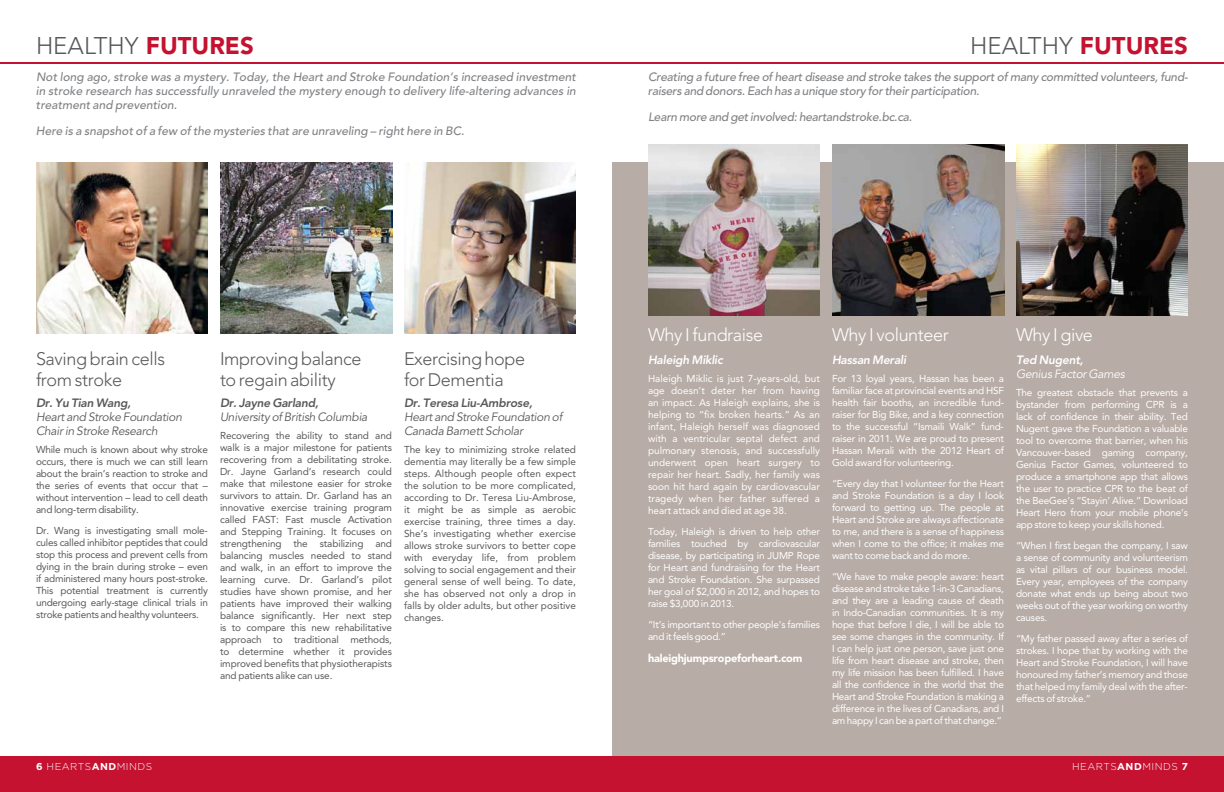
<style>
.page{position:relative;width:1224px;height:792px;background:#fff}
.page>*{position:absolute;margin:0;border:0;box-sizing:border-box;transform-origin:0 0}
.t1{font:300 24px "Avenir LT Std";color:#58595b}
.t2{font:300 18px/21.6px "Avenir LT Std";letter-spacing:-.02em;color:#58595b}
.t3{font:300 18px "Avenir LT Std";letter-spacing:-.02em;color:#fff}
.t4{font:italic 500 12px/14px "Avenir LT Std";letter-spacing:-.02em;color:#808285;text-align:justify}
.t5{font:italic 12px/14.4px "Avenir LT Std";letter-spacing:-.02em;color:#58595b}
.t6{font:italic 500 12px "Avenir LT Std";color:#808285}
.t7{font:italic 800 12px "Avenir LT Std";letter-spacing:-.02em;color:#58595b}
.t8{font:italic 800 12px "Avenir LT Std";letter-spacing:-.02em;color:#fff}
.t9{font:italic 12px "Avenir LT Std";letter-spacing:-.02em;color:#fff}
.t10{font:900 11px "Avenir LT Std";letter-spacing:-.02em;color:#fff}
.t11{font:10px/12px "Avenir LT Std";letter-spacing:-.02em;color:#fff;text-align:justify}
.t12{font:10px/12px "Avenir LT Std";letter-spacing:-.015em;color:#58595b;text-align:justify}
.t13{font:300 10px "Gotham";letter-spacing:.05em;color:#fff}
.s1{font-weight:900;color:#c41230}
.s2{font-weight:700}
</style>
<div class="page">
<div style="left:612px;top:162px;width:612px;height:594px;background:#b7aca6"></div>
<hr style="left:0;top:62px;width:612px;height:2px;background:#c41230">
<hr style="left:612px;top:62px;width:612px;height:2px;background:#c41230">
<div style="left:0;top:756px;width:612px;height:36px;background:#c41230"></div>
<div style="left:612px;top:756px;width:612px;height:36px;background:#c41230"></div>
<img style="left:36px;top:162px;width:172px;height:172px">
<img style="left:220px;top:162px;width:172px;height:172px">
<img style="left:404px;top:162px;width:172px;height:172px">
<img style="left:648px;top:144px;width:172px;height:172px">
<img style="left:832px;top:144px;width:172px;height:172px">
<img style="left:1016px;top:144px;width:172px;height:172px">
<h1 class="t1" style="left:36px;top:32px;width:217px">Healthy <span class="s1">Futures</span></h1>
<h1 class="t1" style="left:970px;top:32px;width:217px">Healthy <span class="s1">Futures</span></h1>
<p class="t4" style="left:36px;top:70px;width:542px">Not long ago, stroke was a mystery. Today, the Heart and Stroke Foundation’s increased investment in stroke research has successfully unraveled the mystery enough to delivery life-altering advances in treatment and prevention.</p>
<p class="t6" style="left:36px;top:124px;width:430px">Here is a snapshot of a few of the mysteries that are unraveling – right here in BC.</p>
<p class="t4" style="left:648px;top:70px;width:542px">Creating a future free of heart disease and stroke takes the support of many committed volunteers, fund&shy;raisers and donors. Each has a unique story for their participation.</p>
<p class="t4" style="left:648px;top:110px;width:266px">Learn more and get involved: heartandstroke.bc.ca.</p>
<h2 class="t2" style="left:36px;top:348px;width:131px">Saving brain cells from stroke</h2>
<p class="t7" style="left:36px;top:395px;width:96px">Dr. Yu Tian Wang,</p>
<p class="t5" style="left:36px;top:410px;width:148px">Heart and Stroke Foundation<br>Chair in Stroke Research</p>
<p class="t12" style="left:36px;top:444px;width:174px">While much is known about why stroke occurs, there is much we can still learn about the brain’s reaction to stroke and the series of events that occur that – without intervention – lead to cell death and long-term disability.</p>
<p class="t12" style="left:36px;top:525px;width:174px">Dr. Wang is investigating small mole&shy;cules called inhibitor peptides that could stop this process and prevent cells from dying in the brain during stroke – even if administered many hours post-stroke.<br>This potential treatment is currently undergoing early-stage clinical trials in stroke patients and healthy volunteers.</p>
<h2 class="t2" style="left:220px;top:348px;width:143px">I mproving balance to regain ability</h2>
<p class="t7" style="left:220px;top:395px;width:100px">Dr. Jayne Garland,</p>
<p class="t5" style="left:220px;top:410px;width:149px">University of British Columbia</p>
<p class="t12" style="left:220px;top:430px;width:174px">Recovering the ability to stand and walk is a major milestone for patients recovering from a debilitating stroke.<br>Dr. Jayne Garland’s research could make that milestone easier for stroke survivors to attain. Dr. Garland has an innovative exercise training program called FAST: Fast muscle Activation and Stepping Training. It focuses on strengthening the stabilizing and balancing muscles needed to stand and walk, in an effort to improve the learning curve. Dr. Garland’s pilot studies have shown promise, and her patients have improved their walking balance significantly. Her next step is to compare this new rehabilitative approach to traditional methods, to determine whether it provides improved benefits that physiotherapists and patients alike can use.</p>
<h2 class="t2" style="left:404px;top:348px;width:123px">Exercising hope for Dementia</h2>
<p class="t7" style="left:404px;top:395px;width:130px">Dr. Teresa Liu-Ambrose,</p>
<p class="t5" style="left:404px;top:410px;width:160px">Heart and Stroke Foundation of<br>Canada Barnett Scholar</p>
<p class="t12" style="left:404px;top:444px;width:174px">The key to minimizing stroke related dementia may literally be a few simple steps. Although people often expect the solution to be more complicated, according to Dr. Teresa Liu-Ambrose, it might be as simple as aerobic exercise training, three times a day.<br>She’s investigating whether exercise allows stroke survivors to better cope with everyday life, from problem solving to social engagement and their general sense of well being. To date, she has observed not only a drop in falls by older adults, but other positive changes.</p>
<h2 class="t3" style="left:648px;top:324px;width:117px">Why I fundraise</h2>
<p class="t8" style="left:648px;top:353px;width:76px">Haleigh Miklic</p>
<p class="t11" style="left:648px;top:373px;width:174px">Haleigh Miklic is just 7-years-old, but age doesn’t deter her from having an impact. As Haleigh explains, she is helping to “fix broken hearts.” As an infant, Haleigh herself was diagnosed with a ventricular septal defect and pulmonary stenosis, and successfully underwent open heart surgery to repair her heart. Sadly, her family was soon hit hard again by cardiovascular tragedy when her father suffered a heart attack and died at age 38.</p>
<p class="t11" style="left:648px;top:526px;width:174px">Today, Haleigh is driven to help other families touched by cardiovascular disease, by participating in JUMP Rope for Heart and fundraising for the Heart and Stroke Foundation. She surpassed her goal of $2,000 in 2012, and hopes to raise $3,000 in 2013.</p>
<p class="t11" style="left:648px;top:619px;width:173px">“It’s important to other people’s families and it feels good.”</p>
<p class="t10" style="left:648px;top:652px;width:156px">haleighjumpsropeforheart.com</p>
<h2 class="t3" style="left:832px;top:324px;width:118px">Why I volunteer</h2>
<p class="t8" style="left:832px;top:353px;width:76px">Hassan Merali</p>
<p class="t11" style="left:832px;top:373px;width:174px">For 13 loyal years, Hassan has been a familiar face at provincial events and HSF health fair booths, an incredible fund&shy;raiser for Big Bike, and a key connection to the successful “Ismaili Walk” fund&shy;raiser in 2011. We are proud to present Hassan Merali with the 2012 Heart of Gold award for volunteering.</p>
<p class="t11" style="left:832px;top:478px;width:174px">“Every day that I volunteer for the Heart and Stroke Foundation is a day I look forward to getting up. The people at Heart and Stroke are always affectionate to me, and there is a sense of happiness when I come to the office; it makes me want to come back and do more.</p>
<p class="t11" style="left:832px;top:571px;width:174px">“We have to make people aware: heart disease and stroke take 1-in-3 Canadians, and they are a leading cause of death in Indo-Canadian communities. It is my hope that before I die, I will be able to see some changes in the community. If I can help just one person, save just one life from heart disease and stroke, then my life mission has been fulfilled. I have all the confidence in the world that the Heart and Stroke Foundation is making a difference in the lives of Canadians, and I am happy I can be a part of that change.”</p>
<h2 class="t3" style="left:1016px;top:324px;width:78px">Why I give</h2>
<p class="t8" style="left:1016px;top:353px;width:69px">Ted Nugent,</p>
<p class="t9" style="left:1016px;top:367px;width:111px">Genius Factor Games</p>
<p class="t11" style="left:1016px;top:387px;width:174px">The greatest obstacle that prevents a bystander from performing CPR is a lack of confidence in their ability. Ted Nugent gave the Foundation a valuable tool to overcome that barrier, when his Vancouver-based gaming company, Genius Factor Games, volunteered to produce a smartphone app that allows the user to practice CPR to the beat of the BeeGee’s “Stayin’ Alive.” Download Heart Hero from your mobile phone’s app store to keep your skills honed.</p>
<p class="t11" style="left:1016px;top:540px;width:174px">“When I first began the company, I saw a sense of community and volunteerism as vital pillars of our business model.<br>Every year, employees of the company donate what ends up being about two weeks out of the year working on worthy causes.</p>
<p class="t11" style="left:1016px;top:633px;width:174px">“My father passed away after a series of strokes. I hope that by working with the Heart and Stroke Foundation, I will have honoured my father’s memory and those that helped my family deal with the after&shy;effects of stroke.”</p>
<p class="t13" style="left:36px;top:760px;width:118px"><span class="s2">6</span> HEARTS<span class="s2">AND</span>MINDS</p>
<p class="t13" style="left:1072px;top:760px;width:117px">HEARTS<span class="s2">AND</span>MINDS <span class="s2">7</span></p>
</div>
